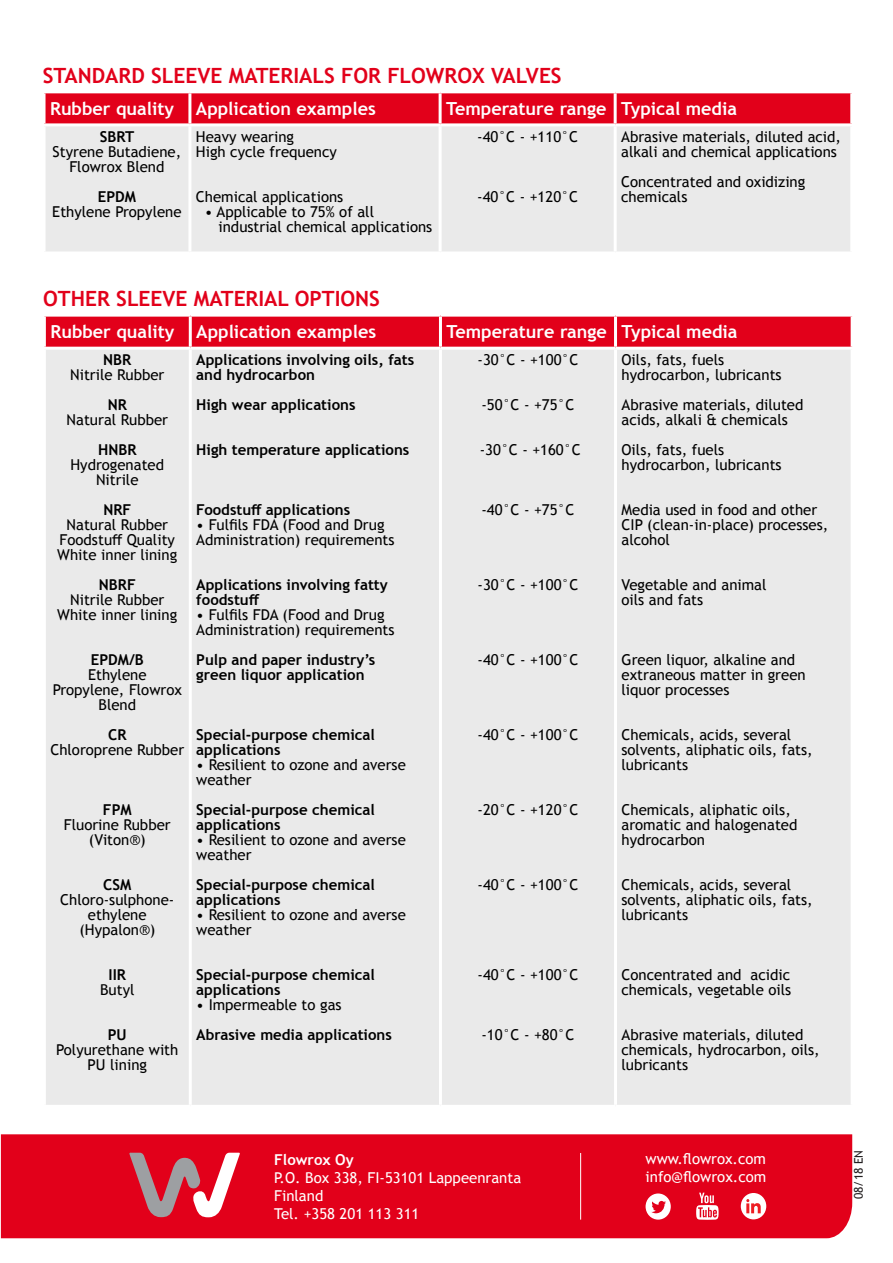
<style>
.page{position:relative;width:893px;height:1263px;background:#fff}
.page>*{position:absolute;margin:0;border:0;box-sizing:border-box;transform-origin:0 0}
.t1{font:700 21px "Trebuchet MS";color:#e2001a}
.t2{font:700 18px "Trebuchet MS";color:#fff}
.t3{font:15px/15px "Trebuchet MS";color:#000}
.t4{font:700 15px/15px "Trebuchet MS";color:#000}
.t5{font:15px "Trebuchet MS";color:#fff}
.t6{font:700 15px "Trebuchet MS";color:#fff}
.t7{font:12px "Trebuchet MS";color:#231f20}
</style>
<div class="page">
<div style="left:1px;top:1134px;width:851px;height:104px;background:#e2001a"></div>
<svg style="left:129px;top:1153px;width:111px;height:64px"></svg>
<hr style="left:580px;top:1153px;width:1px;height:66px;background:#fff">
<svg style="left:646px;top:1193px;width:25px;height:26px"></svg>
<div style="left:741px;top:1193px;width:25px;height:26px;background:#fff;border-radius:50%"></div>
<svg style="left:746px;top:1199px;width:15px;height:14px"></svg>
<svg style="left:696px;top:1192px;width:23px;height:28px"></svg>
<div style="left:46px;top:93px;width:804px;height:30px;background:#e2001a"></div>
<div style="left:46px;top:126px;width:804px;height:125px;background:#eaeaea"></div>
<hr style="left:188px;top:93px;width:3px;height:30px;background:#fff">
<hr style="left:188px;top:126px;width:3px;height:125px;background:#fff">
<hr style="left:439px;top:93px;width:3px;height:30px;background:#fff">
<hr style="left:439px;top:126px;width:3px;height:125px;background:#fff">
<hr style="left:614px;top:93px;width:3px;height:30px;background:#fff">
<hr style="left:614px;top:126px;width:3px;height:125px;background:#fff">
<div style="left:46px;top:317px;width:805px;height:30px;background:#e2001a"></div>
<div style="left:46px;top:350px;width:805px;height:755px;background:#eaeaea"></div>
<hr style="left:189px;top:317px;width:3px;height:30px;background:#fff">
<hr style="left:189px;top:350px;width:3px;height:755px;background:#fff">
<hr style="left:439px;top:317px;width:3px;height:30px;background:#fff">
<hr style="left:439px;top:350px;width:3px;height:755px;background:#fff">
<hr style="left:614px;top:317px;width:3px;height:30px;background:#fff">
<hr style="left:614px;top:350px;width:3px;height:755px;background:#fff">
<p class="t1" style="left:43px;top:62px;width:520px">STANDARD SLEEVE MATERIALS FOR FLOWROX VALVES</p>
<p class="t2" style="left:50px;top:97px;width:126px">Rubber quality</p>
<p class="t2" style="left:196px;top:97px;width:181px">Application examples</p>
<p class="t2" style="left:446px;top:97px;width:162px">Temperature range</p>
<p class="t2" style="left:621px;top:97px;width:117px">Typical media</p>
<p class="t4" style="left:100px;top:129px;width:36px">SBRT</p>
<p class="t3" style="left:53px;top:144px;width:130px;text-align:center">Styrene Butadiene,<br>Flowrox Blend</p>
<p class="t4" style="left:98px;top:189px;width:40px">EPDM</p>
<p class="t3" style="left:52px;top:204px;width:131px">Ethylene Propylene</p>
<p class="t3" style="left:621px;top:129px;width:221px">Abrasive materials, diluted acid, alkali and chemical applications</p>
<p class="t3" style="left:621px;top:174px;width:186px">Concentrated and oxidizing chemicals</p>
<p class="t3" style="left:477px;top:129px;width:102px">-40°C - +110°C</p>
<p class="t3" style="left:196px;top:129px;width:100px">Heavy wearing</p>
<p class="t3" style="left:196px;top:144px;width:142px">High cycle frequency</p>
<p class="t3" style="left:196px;top:189px;width:149px">Chemical applications</p>
<p class="t3" style="left:205px;top:204px;width:171px">• Applicable to 75% of all</p>
<p class="t3" style="left:218px;top:219px;width:215px">industrial chemical applications</p>
<p class="t3" style="left:477px;top:189px;width:102px">-40°C - +120°C</p>
<p class="t1" style="left:43px;top:285px;width:338px">OTHER SLEEVE MATERIAL OPTIONS</p>
<p class="t2" style="left:50px;top:321px;width:126px">Rubber quality</p>
<p class="t2" style="left:196px;top:321px;width:181px">Application examples</p>
<p class="t2" style="left:446px;top:321px;width:162px">Temperature range</p>
<p class="t2" style="left:621px;top:321px;width:117px">Typical media</p>
<p class="t4" style="left:103px;top:352px;width:30px">NBR</p>
<p class="t3" style="left:70px;top:367px;width:96px">Nitrile Rubber</p>
<p class="t4" style="left:108px;top:397px;width:21px">NR</p>
<p class="t3" style="left:67px;top:412px;width:103px">Natural Rubber</p>
<p class="t4" style="left:98px;top:442px;width:40px">HNBR</p>
<p class="t3" style="left:70px;top:457px;width:95px;text-align:center">Hydrogenated<br>Nitrile</p>
<p class="t4" style="left:103px;top:502px;width:29px">NRF</p>
<p class="t3" style="left:67px;top:517px;width:103px">Natural Rubber</p>
<p class="t3" style="left:60px;top:532px;width:117px">Foodstuff Quality</p>
<p class="t3" style="left:57px;top:547px;width:121px">White inner lining</p>
<p class="t4" style="left:99px;top:577px;width:38px">NBRF</p>
<p class="t3" style="left:70px;top:592px;width:96px">Nitrile Rubber</p>
<p class="t3" style="left:57px;top:607px;width:121px">White inner lining</p>
<p class="t4" style="left:91px;top:652px;width:54px">EPDM/B</p>
<p class="t3" style="left:53px;top:667px;width:131px;text-align:center">Ethylene<br>Propylene, Flowrox<br>Blend</p>
<p class="t4" style="left:108px;top:727px;width:20px">CR</p>
<p class="t3" style="left:50px;top:742px;width:135px">Chloroprene Rubber</p>
<p class="t4" style="left:196px;top:352px;width:220px">Applications involving oils, fats and hydrocarbon</p>
<p class="t4" style="left:196px;top:397px;width:161px">High wear applications</p>
<p class="t4" style="left:196px;top:442px;width:215px">High temperature applications</p>
<p class="t3" style="left:621px;top:352px;width:104px">Oils, fats, fuels</p>
<p class="t3" style="left:621px;top:367px;width:162px">hydrocarbon, lubricants</p>
<p class="t3" style="left:621px;top:397px;width:183px">Abrasive materials, diluted acids, alkali &amp; chemicals</p>
<p class="t3" style="left:621px;top:442px;width:104px">Oils, fats, fuels</p>
<p class="t3" style="left:621px;top:457px;width:162px">hydrocarbon, lubricants</p>
<p class="t3" style="left:621px;top:502px;width:208px">Media used in food and other<br>CIP (clean-in-place) processes, alcohol</p>
<p class="t3" style="left:621px;top:577px;width:147px">Vegetable and animal</p>
<p class="t3" style="left:621px;top:592px;width:83px">oils and fats</p>
<p class="t3" style="left:477px;top:352px;width:102px">-30°C - +100°C</p>
<p class="t3" style="left:481px;top:397px;width:95px">-50°C - +75°C</p>
<p class="t3" style="left:480px;top:442px;width:102px">-30°C - +160°C</p>
<p class="t4" style="left:196px;top:502px;width:155px">Foodstuff applications</p>
<p class="t3" style="left:196px;top:517px;width:190px">• Fulfils FDA (Food and Drug</p>
<p class="t3" style="left:196px;top:532px;width:200px">Administration) requirements</p>
<p class="t4" style="left:196px;top:577px;width:193px">Applications involving fatty foodstuff</p>
<p class="t3" style="left:196px;top:607px;width:190px">• Fulfils FDA (Food and Drug</p>
<p class="t3" style="left:196px;top:622px;width:200px">Administration) requirements</p>
<p class="t4" style="left:196px;top:652px;width:181px">Pulp and paper industry’s</p>
<p class="t4" style="left:196px;top:667px;width:170px">green liquor application</p>
<p class="t3" style="left:481px;top:502px;width:95px">-40°C - +75°C</p>
<p class="t3" style="left:477px;top:577px;width:102px">-30°C - +100°C</p>
<p class="t3" style="left:621px;top:652px;width:186px">Green liquor, alkaline and extraneous matter in green liquor processes</p>
<p class="t3" style="left:621px;top:727px;width:193px">Chemicals, acids, several solvents, aliphatic oils, fats, lubricants</p>
<p class="t3" style="left:621px;top:802px;width:171px">Chemicals, aliphatic oils,</p>
<p class="t3" style="left:621px;top:817px;width:177px">aromatic and halogenated</p>
<p class="t3" style="left:621px;top:832px;width:85px">hydrocarbon</p>
<p class="t3" style="left:621px;top:877px;width:193px">Chemicals, acids, several solvents, aliphatic oils, fats, lubricants</p>
<p class="t3" style="left:477px;top:652px;width:102px">-40°C - +100°C</p>
<p class="t4" style="left:196px;top:727px;width:180px">Special-purpose chemical</p>
<p class="t4" style="left:196px;top:742px;width:86px">applications</p>
<p class="t3" style="left:196px;top:757px;width:211px">• Resilient to ozone and averse weather</p>
<p class="t4" style="left:196px;top:802px;width:180px">Special-purpose chemical applications</p>
<p class="t3" style="left:196px;top:832px;width:211px">• Resilient to ozone and averse weather</p>
<p class="t4" style="left:196px;top:877px;width:180px">Special-purpose chemical applications</p>
<p class="t3" style="left:196px;top:907px;width:211px">• Resilient to ozone and averse weather</p>
<p class="t4" style="left:196px;top:967px;width:180px">Special-purpose chemical applications</p>
<p class="t3" style="left:196px;top:997px;width:147px">• Impermeable to gas</p>
<p class="t4" style="left:196px;top:1027px;width:197px">Abrasive media applications</p>
<p class="t3" style="left:477px;top:727px;width:102px">-40°C - +100°C</p>
<p class="t3" style="left:477px;top:802px;width:102px">-20°C - +120°C</p>
<p class="t4" style="left:103px;top:802px;width:30px">FPM</p>
<p class="t3" style="left:64px;top:817px;width:108px">Fluorine Rubber</p>
<p class="t3" style="left:89px;top:832px;width:58px">(Viton®)</p>
<p class="t4" style="left:103px;top:877px;width:30px">CSM</p>
<p class="t3" style="left:60px;top:892px;width:116px;text-align:center">Chloro-sulphone&shy;ethylene</p>
<p class="t3" style="left:79px;top:922px;width:77px">(Hypalon®)</p>
<p class="t4" style="left:109px;top:967px;width:19px">IIR</p>
<p class="t3" style="left:100px;top:982px;width:36px">Butyl</p>
<p class="t4" style="left:108px;top:1027px;width:20px">PU</p>
<p class="t3" style="left:56px;top:1042px;width:124px;text-align:center">Polyurethane with<br>PU lining</p>
<p class="t3" style="left:477px;top:877px;width:102px">-40°C - +100°C</p>
<p class="t3" style="left:621px;top:967px;width:171px">Concentrated and acidic chemicals, vegetable oils</p>
<p class="t3" style="left:621px;top:1027px;width:200px">Abrasive materials, diluted chemicals, hydrocarbon, oils, lubricants</p>
<p class="t3" style="left:477px;top:967px;width:102px">-40°C - +100°C</p>
<p class="t3" style="left:481px;top:1027px;width:95px">-10°C - +80°C</p>
<p class="t6" style="left:274px;top:1150px;width:81px">Flowrox Oy</p>
<p class="t5" style="left:274px;top:1168px;width:249px">P.O. Box 338, FI-53101 Lappeenranta</p>
<p class="t5" style="left:274px;top:1186px;width:51px">Finland</p>
<p class="t5" style="left:274px;top:1204px;width:147px">Tel. +358 201 113 311</p>
<p class="t5" style="left:646px;top:1149px;width:122px">www.flowrox.com</p>
<p class="t5" style="left:646px;top:1167px;width:122px">info@flowrox.com</p>
<p class="t7" style="left:851px;top:1199px;width:51px;rotate:-90deg">08/18 EN</p>
</div>
